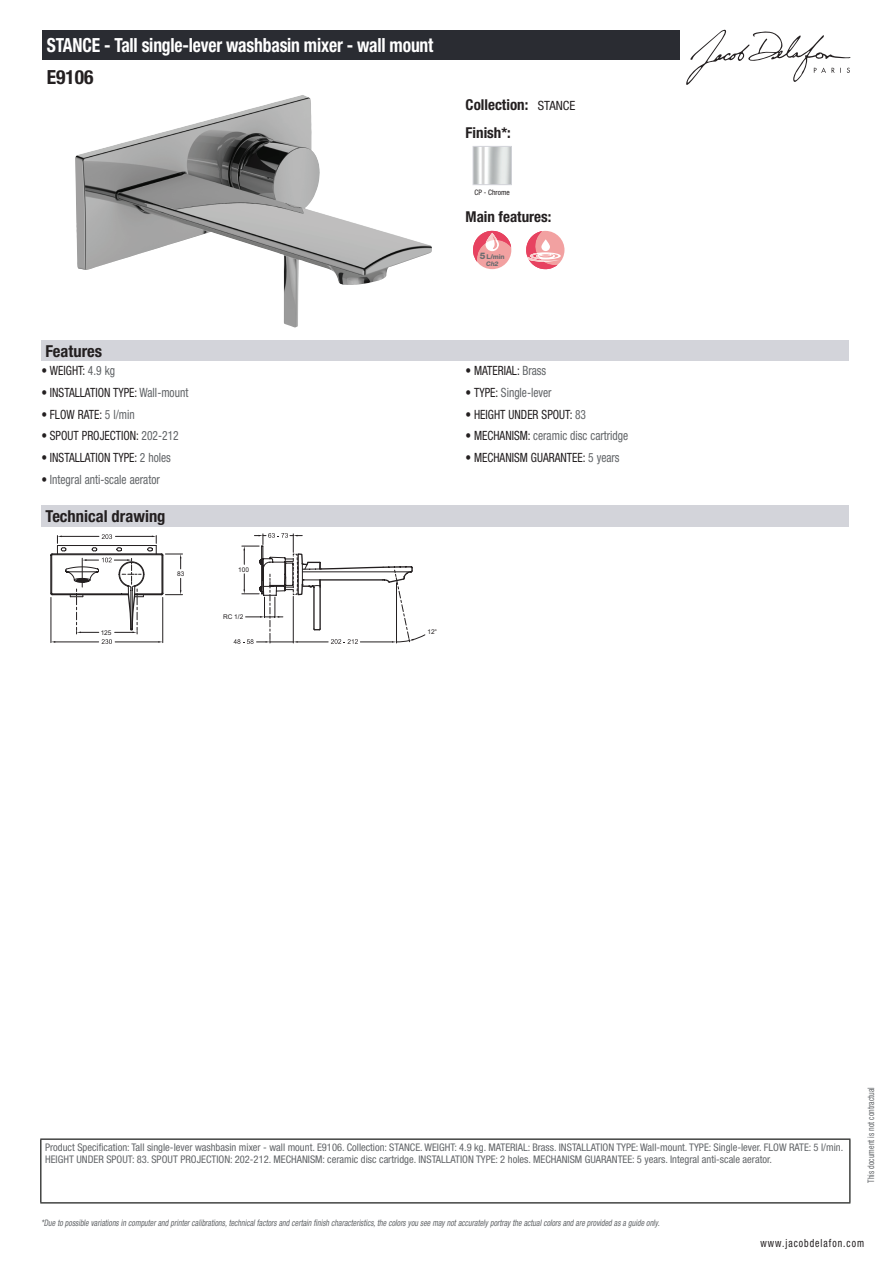
<style>
.page{position:relative;width:893px;height:1263px;background:#fff}
.page>*{position:absolute;margin:0;border:0;box-sizing:border-box;transform-origin:0 0}
.t1{font:700 condensed 19.5px "Helvetica Neue LT Std";letter-spacing:-.01em;color:#fff;scale:.9 1}
.t2{font:700 condensed 19.5px "Helvetica Neue LT Std";color:#231f20}
.t3{font:700 condensed 16.5px "Helvetica Neue LT Std";color:#231f20}
.t4{font:700 condensed 15px/27.8px "Helvetica Neue LT Std";color:#231f20}
.t5{font:condensed 12.75px "Helvetica Neue LT Std";color:#231f20;scale:.9 1}
.t6{font:condensed 12.75px "Helvetica Neue LT Std";color:#626568;scale:.9 1}
.t7{font:condensed 11.25px "Helvetica Neue LT Std";letter-spacing:.1em;color:#231f20;scale:.87 1}
.t8{font:condensed 10.5px/12px "Helvetica Neue LT Std";color:#626568}
.t9{font:italic condensed 9px "Helvetica Neue LT Std";color:#626568;scale:.87 1}
.t10{font:condensed 9px "Helvetica Neue LT Std";color:#626568;scale:.87 1}
.t11{font:condensed 7.5px "Helvetica Neue LT Std";color:#231f20}
.t12{font:6.6px "Arial";color:#231f20}
.t13{font:800 6.6px "Helvetica Neue LT Pro";color:#6c6d70}
.t14{font:italic 800 6.45px "Helvetica Neue LT Std";color:#6c6d70}
.s1{font-weight:400;font-size:12.75px}
.s2{font-size:9px}
.s3{color:#626568}
.s4{color:#231f20}
</style>
<div class="page">
<svg style="left:686px;top:30px;width:164px;height:55px"></svg>
<img style="left:75px;top:96px;width:357px;height:232px">
<img style="left:475px;top:148px;width:35px;height:35px">
<div style="left:473px;top:146px;width:39px;height:39px;border:1px solid #d3d4da"></div>
<div style="left:473px;top:231px;width:38px;height:38px;background:#f2a1a1;border-radius:50%"></div>
<svg style="left:473px;top:231px;width:38px;height:31px"></svg>
<div style="left:526px;top:231px;width:38px;height:38px;background:#f2a1a1;border-radius:50%"></div>
<svg style="left:526px;top:231px;width:35px;height:38px"></svg>
<div style="left:41px;top:340px;width:808px;height:21px;background:#d3d4da"></div>
<div style="left:41px;top:505px;width:808px;height:22px;background:#d3d4da"></div>
<svg style="left:50px;top:533px;width:375px;height:111px"></svg>
<div style="left:43px;top:30px;width:637px;height:30px;background:#2a2c32"></div>
<hr style="left:40px;top:1138px;width:810px;height:2px;background:#040503">
<hr style="left:40px;top:1140px;width:1px;height:62px;background:#040503">
<hr style="left:849px;top:1140px;width:1px;height:62px;background:#040503">
<hr style="left:40px;top:1202px;width:810px;height:1px;background:#040503">
<h1 class="t1" style="left:47px;top:33px;width:431px">STANCE - Tall single-lever washbasin mixer - wall mount</h1>
<h1 class="t2" style="left:47px;top:65px;width:48px">E9106</h1>
<h3 class="t4" style="left:466px;top:90px;width:111px">Collection: <span class="s1">STANCE<br></span>Finish*:</h3>
<p class="t11" style="left:474px;top:188px;width:37px">CP - Chrome</p>
<h3 class="t4" style="left:466px;top:203px;width:87px">Main features:</h3>
<p class="t13" style="left:480px;top:252px;width:26px"><span class="s2">5</span> L/min</p>
<p class="t14" style="left:486px;top:260px;width:14px">Ch2</p>
<h2 class="t3" style="left:46px;top:341px;width:58px">Features</h2>
<p class="t5" style="left:41px;top:363px;width:83px">• WEIGHT: <span class="s3">4.9 kg</span></p>
<p class="t5" style="left:466px;top:363px;width:91px">• MATERIAL: <span class="s3">Brass</span></p>
<p class="t5" style="left:41px;top:385px;width:165px">• INSTALLATION TYPE: <span class="s3">Wall-mount</span></p>
<p class="t6" style="left:466px;top:385px;width:97px"><span class="s4">• TYPE:</span> Single-lever</p>
<p class="t5" style="left:41px;top:407px;width:105px">• FLOW RATE: <span class="s3">5 l/min</span></p>
<p class="t5" style="left:466px;top:407px;width:135px">• HEIGHT UNDER SPOUT: <span class="s3">83</span></p>
<p class="t5" style="left:41px;top:428px;width:154px">• SPOUT PROJECTION: <span class="s3">202-212</span></p>
<p class="t6" style="left:466px;top:428px;width:182px"><span class="s4">• MECHANISM:</span> ceramic disc cartridge</p>
<p class="t5" style="left:41px;top:450px;width:145px">• INSTALLATION TYPE: <span class="s3">2 holes</span></p>
<p class="t5" style="left:466px;top:450px;width:173px">• MECHANISM GUARANTEE: <span class="s3">5 years</span></p>
<p class="t6" style="left:41px;top:472px;width:133px"><span class="s4">•</span> Integral anti-scale aerator</p>
<h2 class="t3" style="left:46px;top:506px;width:121px">Technical drawing</h2>
<p class="t12" style="left:101px;top:628px;width:12px">125</p>
<p class="t12" style="left:177px;top:569px;width:9px">83</p>
<p class="t12" style="left:238px;top:565px;width:12px">100</p>
<p class="t12" style="left:223px;top:613px;width:22px">RC 1/2</p>
<p class="t12" style="left:427px;top:628px;width:11px">12°</p>
<p class="t8" style="left:45px;top:1141px;width:800px">Product Specification: Tall single-lever washbasin mixer - wall mount. E9106. Collection: STANCE. WEIGHT: 4.9 kg. MATERIAL: Brass. INSTALLATION TYPE: Wall-mount. TYPE: Single-lever. FLOW RATE: 5 l/min.<br>HEIGHT UNDER SPOUT: 83. SPOUT PROJECTION: 202-212. MECHANISM: ceramic disc cartridge. INSTALLATION TYPE: 2 holes. MECHANISM GUARANTEE: 5 years. Integral anti-scale aerator.</p>
<p class="t9" style="left:41px;top:1217px;width:714px">*Due to possible variationsin computerand printercalibrations,technicalfactorsand certain finish characteristics,the colorsyou see maynotaccuratelyportraythe actualcolorsand are provided asa guide only.</p>
<p class="t10" style="left:866px;top:1183px;width:111px;rotate:-90deg">This document is not contractual</p>
<p class="t7" style="left:760px;top:1237px;width:121px">www.jacobdelafon.com</p>
</div>
